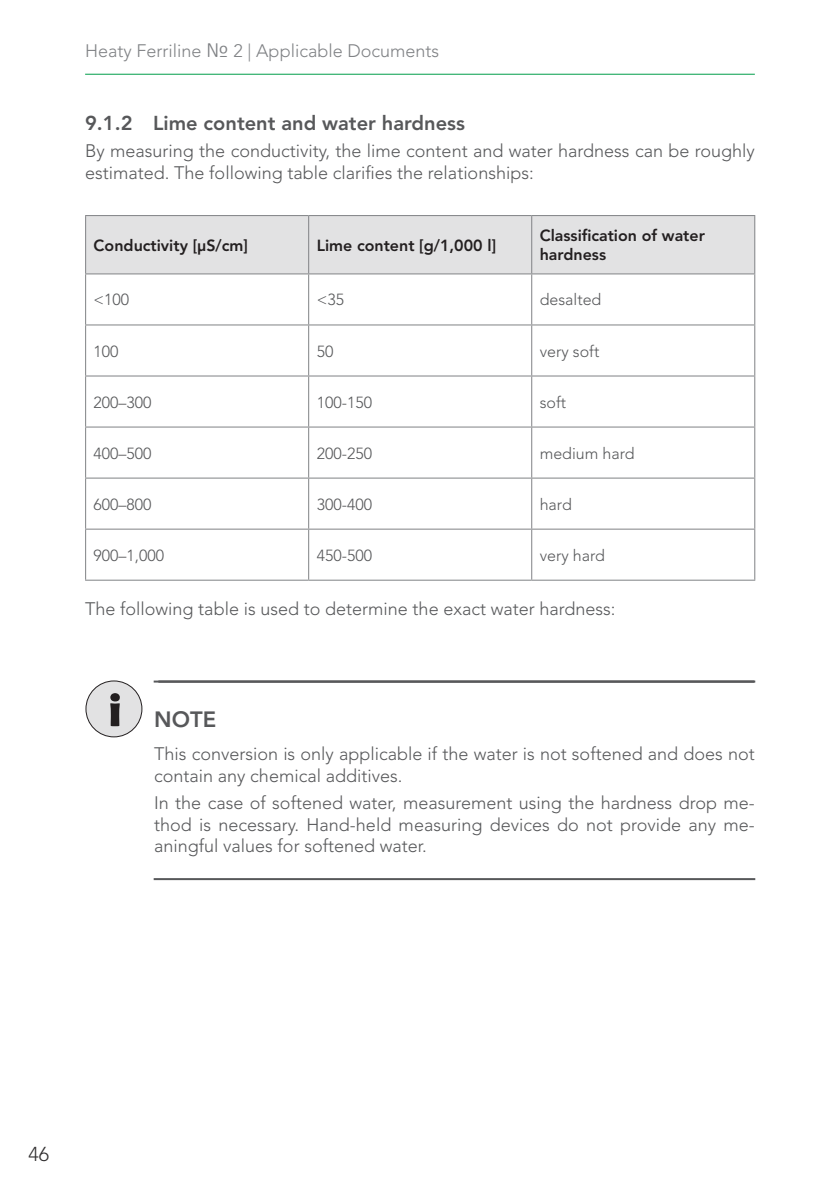
<style>
.page{position:relative;width:840px;height:1191px;background:#fff}
.page>*{position:absolute;margin:0;border:0;box-sizing:border-box;transform-origin:0 0}
.t1{font:800 22px "Avenir LT Pro";color:#57585a}
.t2{font:800 20px "Avenir LT Pro";color:#57585a}
.t3{font:300 20px "Avenir LT Std";color:#312f30}
.t4{font:300 18px/21.6px "Avenir LT Std";color:#57585a}
.t5{font:300 18px "Avenir LT Std";color:#808285}
.t6{font:300 16px "Avenir LT Std";color:#57585a}
.t7{font:800 16px/19.2px "Avenir LT Pro";color:#231f20}
.s1{font-family:"Calibri";font-size:22px}
</style>
<div class="page">
<hr style="left:85px;top:74px;width:669px;height:1px;background:#009d4a">
<div style="left:86px;top:216px;width:667px;height:57px;background:#e2e2e3"></div>
<svg style="left:86px;top:274px;width:667px;height:305px"></svg>
<hr style="left:308px;top:216px;width:1px;height:57px;background:#808285">
<hr style="left:531px;top:216px;width:1px;height:57px;background:#808285">
<hr style="left:753px;top:216px;width:1px;height:57px;background:#808285">
<hr style="left:85px;top:215px;width:223px;height:1px;background:#808285">
<hr style="left:85px;top:216px;width:1px;height:57px;background:#808285">
<hr style="left:308px;top:215px;width:223px;height:1px;background:#808285">
<hr style="left:531px;top:215px;width:223px;height:1px;background:#808285">
<hr style="left:85px;top:273px;width:223px;height:1px;background:#808285">
<hr style="left:85px;top:274px;width:1px;height:50px;background:#808285">
<hr style="left:308px;top:273px;width:223px;height:1px;background:#808285">
<hr style="left:308px;top:274px;width:1px;height:50px;background:#808285">
<hr style="left:531px;top:273px;width:223px;height:1px;background:#808285">
<hr style="left:531px;top:274px;width:1px;height:50px;background:#808285">
<hr style="left:753px;top:274px;width:1px;height:50px;background:#808285">
<hr style="left:85px;top:324px;width:223px;height:1px;background:#808285">
<hr style="left:85px;top:325px;width:1px;height:50px;background:#808285">
<hr style="left:308px;top:324px;width:223px;height:1px;background:#808285">
<hr style="left:308px;top:325px;width:1px;height:50px;background:#808285">
<hr style="left:531px;top:324px;width:223px;height:1px;background:#808285">
<hr style="left:531px;top:325px;width:1px;height:50px;background:#808285">
<hr style="left:753px;top:325px;width:1px;height:50px;background:#808285">
<hr style="left:85px;top:375px;width:223px;height:1px;background:#808285">
<hr style="left:85px;top:376px;width:1px;height:50px;background:#808285">
<hr style="left:308px;top:375px;width:223px;height:1px;background:#808285">
<hr style="left:308px;top:376px;width:1px;height:50px;background:#808285">
<hr style="left:531px;top:375px;width:223px;height:1px;background:#808285">
<hr style="left:531px;top:376px;width:1px;height:50px;background:#808285">
<hr style="left:753px;top:376px;width:1px;height:50px;background:#808285">
<hr style="left:85px;top:426px;width:223px;height:1px;background:#808285">
<hr style="left:85px;top:427px;width:1px;height:50px;background:#808285">
<hr style="left:308px;top:426px;width:223px;height:1px;background:#808285">
<hr style="left:308px;top:427px;width:1px;height:50px;background:#808285">
<hr style="left:531px;top:426px;width:223px;height:1px;background:#808285">
<hr style="left:531px;top:427px;width:1px;height:50px;background:#808285">
<hr style="left:753px;top:427px;width:1px;height:50px;background:#808285">
<hr style="left:85px;top:477px;width:223px;height:1px;background:#808285">
<hr style="left:85px;top:478px;width:1px;height:50px;background:#808285">
<hr style="left:308px;top:477px;width:223px;height:1px;background:#808285">
<hr style="left:308px;top:478px;width:1px;height:50px;background:#808285">
<hr style="left:531px;top:477px;width:223px;height:1px;background:#808285">
<hr style="left:531px;top:478px;width:1px;height:50px;background:#808285">
<hr style="left:753px;top:478px;width:1px;height:50px;background:#808285">
<hr style="left:85px;top:528px;width:223px;height:1px;background:#808285">
<hr style="left:85px;top:529px;width:1px;height:50px;background:#808285">
<hr style="left:308px;top:528px;width:223px;height:1px;background:#808285">
<hr style="left:308px;top:529px;width:1px;height:50px;background:#808285">
<hr style="left:531px;top:528px;width:223px;height:1px;background:#808285">
<hr style="left:531px;top:529px;width:1px;height:50px;background:#808285">
<hr style="left:753px;top:529px;width:1px;height:50px;background:#808285">
<hr style="left:85px;top:579px;width:223px;height:1px;background:#808285">
<hr style="left:308px;top:579px;width:223px;height:1px;background:#808285">
<hr style="left:531px;top:579px;width:223px;height:1px;background:#808285">
<hr style="left:154px;top:680px;width:600px;height:2px;background:#57585a">
<hr style="left:154px;top:878px;width:600px;height:2px;background:#57585a">
<div style="left:86px;top:681px;width:56px;height:56px;background:#e2e2e3;border-radius:50%"></div>
<div style="left:85px;top:680px;width:57px;height:57px;border:1px solid #231f20;border-radius:50%"></div>
<svg style="left:110px;top:693px;width:10px;height:33px"></svg>
<p class="t5" style="left:85px;top:40px;width:355px">Heaty Ferriline <span class="s1">№</span> 2 | Applicable Documents</p>
<p class="t2" style="left:85px;top:111px;width:381px">9.1.2 Lime content and water hardness</p>
<p class="t4" style="left:85px;top:140px;width:670px">By measuring the conductivity, the lime content and water hardness can be roughly estimated. The following table clarifies the relationships:</p>
<p class="t7" style="left:94px;top:236px;width:156px">Conductivity [μS/cm]</p>
<p class="t7" style="left:316px;top:236px;width:181px">Lime content [g/1,000 l]</p>
<p class="t7" style="left:539px;top:226px;width:167px">Classification of water hardness</p>
<p class="t6" style="left:94px;top:290px;width:37px">&lt;100</p>
<p class="t6" style="left:316px;top:290px;width:29px">&lt;35</p>
<p class="t6" style="left:539px;top:290px;width:63px">desalted</p>
<p class="t6" style="left:94px;top:341px;width:26px">100</p>
<p class="t6" style="left:316px;top:341px;width:18px">50</p>
<p class="t6" style="left:539px;top:341px;width:61px">very soft</p>
<p class="t6" style="left:94px;top:393px;width:59px">200–300</p>
<p class="t6" style="left:316px;top:393px;width:57px">100-150</p>
<p class="t6" style="left:539px;top:393px;width:28px">soft</p>
<p class="t6" style="left:94px;top:444px;width:59px">400–500</p>
<p class="t6" style="left:316px;top:444px;width:57px">200-250</p>
<p class="t6" style="left:539px;top:444px;width:96px">medium hard</p>
<p class="t6" style="left:94px;top:495px;width:59px">600–800</p>
<p class="t6" style="left:316px;top:495px;width:57px">300-400</p>
<p class="t6" style="left:539px;top:495px;width:34px">hard</p>
<p class="t6" style="left:94px;top:546px;width:72px">900–1,000</p>
<p class="t6" style="left:316px;top:546px;width:57px">450-500</p>
<p class="t6" style="left:539px;top:546px;width:67px">very hard</p>
<p class="t4" style="left:85px;top:598px;width:531px">The following table is used to determine the exact water hardness:</p>
<p class="t1" style="left:154px;top:706px;width:63px">NOTE</p>
<p class="t4" style="left:154px;top:743px;width:601px">This conversion is only applicable if the water is not softened and does not contain any chemical additives.</p>
<p class="t4" style="left:154px;top:792px;width:602px;text-align:justify">In the case of softened water, measurement using the hardness drop me&shy;thod is necessary. Hand-held measuring devices do not provide any me&shy;aningful values for softened water.</p>
<p class="t3" style="left:28px;top:1142px;width:22px">46</p>
</div>
